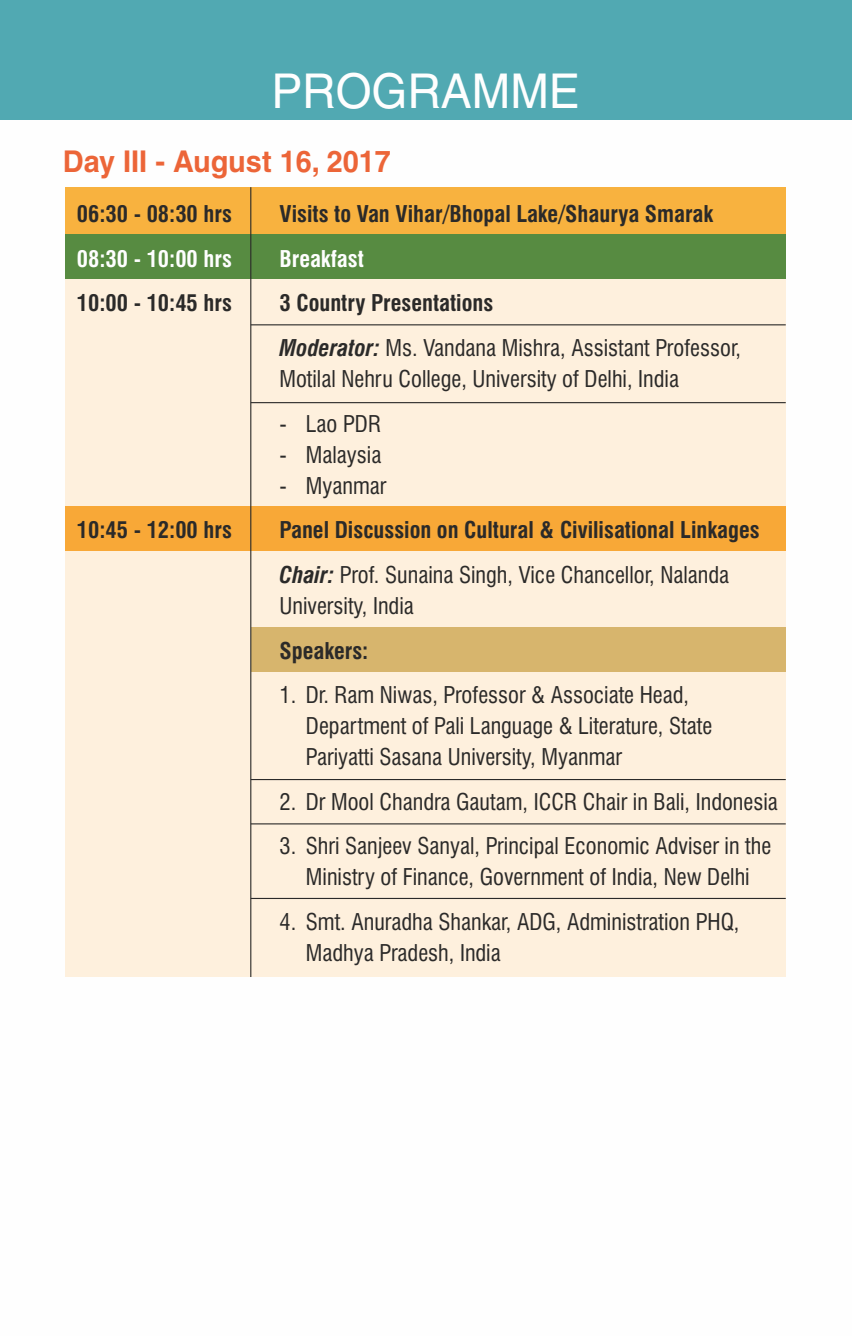
<style>
.page{position:relative;width:852px;height:1336px;background:#fff}
.page>*{position:absolute;margin:0;border:0;box-sizing:border-box;transform-origin:0 0}
.t1{font:47.93px "Helvetica";color:#fefefe;scale:.96 1}
.t2{font:700 29.93px "Helvetica";color:#ec6538;scale:.96 1}
.t3{font:condensed 22.5px/31.1px "Swiss 721 BT";color:#2b2a29}
.t4{font:700 condensed 22.5px/44.6px "Swiss 721 BT";color:#2b2a29}
.t5{font:700 condensed 22.5px "Swiss 721 BT";color:#fefefe}
.s1{font-weight:700}
.s2{font-weight:700;font-style:italic}
.s3{font-style:italic}
.s4{font-weight:400}
</style>
<div class="page">
<div style="left:0;top:0;width:852px;height:120px;background:#51a9b2"></div>
<div style="left:65px;top:234px;width:721px;height:742px;background:#fef0dd"></div>
<div style="left:65px;top:234px;width:721px;height:45px;background:#578b41"></div>
<div style="left:65px;top:506px;width:721px;height:45px;background:#f8a837"></div>
<div style="left:65px;top:187px;width:721px;height:47px;background:#f9b340"></div>
<div style="left:251px;top:627px;width:535px;height:44px;background:#d7b56d"></div>
<hr style="left:250px;top:187px;width:1px;height:789px;background:#2b2a29">
<hr style="left:251px;top:779px;width:535px;height:1px;background:#2b2a29">
<hr style="left:251px;top:823px;width:535px;height:1px;background:#2b2a29">
<hr style="left:251px;top:897px;width:535px;height:1px;background:#2b2a29">
<hr style="left:251px;top:324px;width:535px;height:1px;background:#2b2a29">
<hr style="left:251px;top:402px;width:535px;height:1px;background:#2b2a29">
<h1 class="t1" style="left:271px;top:73px;width:322px">PROGRAMME</h1>
<h2 class="t2" style="left:63px;top:149px;width:343px">Day III - August 16, 2017</h2>
<p class="t4" style="left:77px;top:194px;width:156px">06:30 - 08:30 hrs</p>
<p class="t4" style="left:279px;top:194px;width:435px">Visits to Van Vihar/Bhopal Lake/Shaurya Smarak</p>
<p class="t5" style="left:77px;top:250px;width:156px">08:30 - 10:00 hrs</p>
<p class="t5" style="left:279px;top:250px;width:86px">Breakfast</p>
<p class="t4" style="left:77px;top:283px;width:156px">10:00 - 10:45 hrs</p>
<p class="t3" style="left:279px;top:283px;width:463px;line-height:44.6px"><span class="s1">3 Country Presentations<br></span><span class="s2">Moderator:</span> Ms. Vandana Mishra, Assistant Professor,</p>
<p class="t3" style="left:279px;top:366px;width:401px">Motilal Nehru College, University of Delhi, India</p>
<p class="t3" style="left:279px;top:410px;width:103px">- Lao PDR</p>
<p class="t3" style="left:279px;top:441px;width:103px">- Malaysia</p>
<p class="t3" style="left:279px;top:472px;width:108px">- Myanmar</p>
<p class="t4" style="left:77px;top:510px;width:156px">10:45 - 12:00 hrs</p>
<p class="t4" style="left:279px;top:510px;width:482px">Panel Discussion on Cultural &amp; Civilisational Linkages<br><span class="s3">Chair:</span> <span class="s4">Prof. Sunaina Singh, Vice Chancellor, Nalanda</span></p>
<p class="t3" style="left:279px;top:592px;width:136px">University, India</p>
<p class="t4" style="left:279px;top:630px;width:90px">Speakers:</p>
<p class="t3" style="left:306px;top:681px;width:408px;text-indent:-27px">1. Dr. Ram Niwas, Professor &amp; Associate Head,<br>Department of Pali Language &amp; Literature, State<br>Pariyatti Sasana University, Myanmar</p>
<p class="t3" style="left:279px;top:788px;width:500px">2. Dr Mool Chandra Gautam, ICCR Chair in Bali, Indonesia</p>
<p class="t3" style="left:279px;top:832px;width:493px;text-align:center">3. Shri Sanjeev Sanyal, Principal Economic Adviser in the<br>Ministry of Finance, Government of India, New Delhi</p>
<p class="t3" style="left:306px;top:908px;width:435px;text-indent:-27px">4. Smt. Anuradha Shankar, ADG, Administration PHQ,<br>Madhya Pradesh, India</p>
</div>
